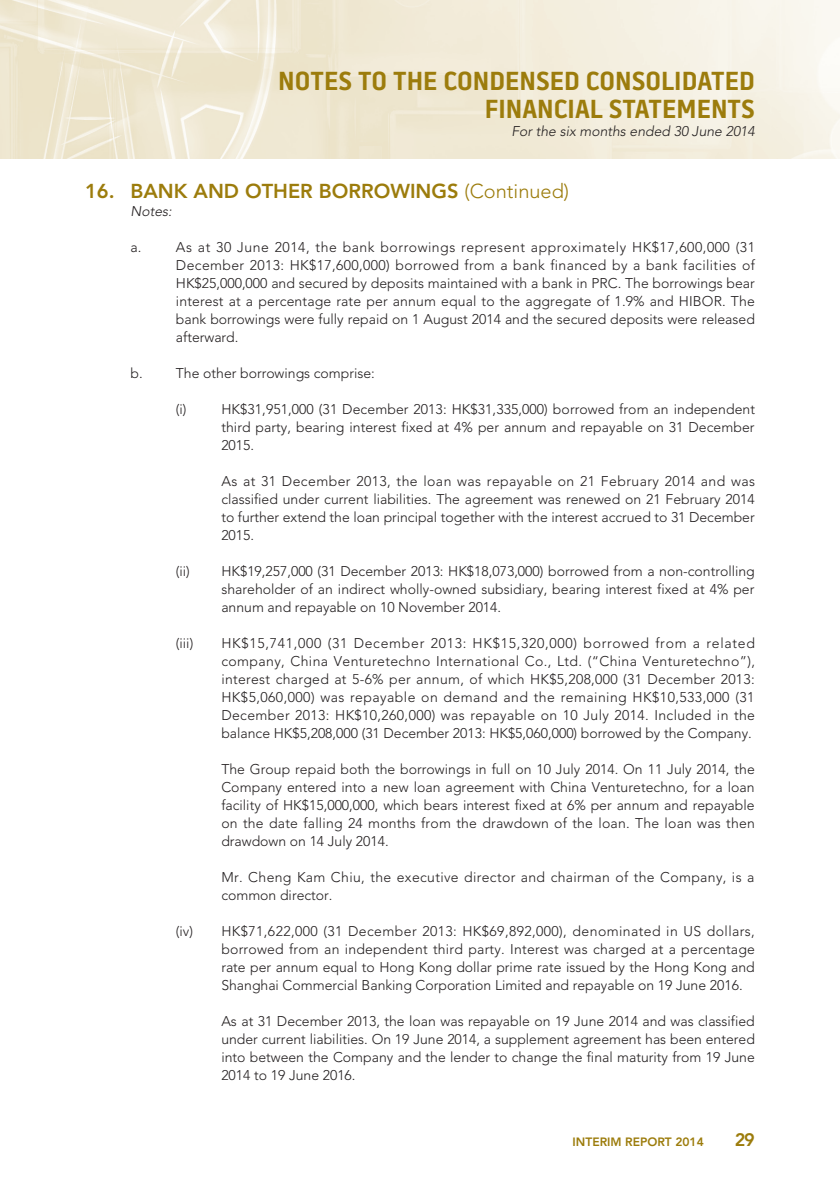
<style>
.page{position:relative;width:840px;height:1191px;background:#fff}
.page>*{position:absolute;margin:0;border:0;box-sizing:border-box;transform-origin:0 0}
.t1{font:700 26px/28px "Battersea";color:#9c7c0c;text-align:right}
.t2{font:800 20px "Avenir LT Std";color:#9c7c0c}
.t3{font:800 18px "Avenir LT Std";color:#9c7c0c}
.t4{font:300 14px/18px "Avenir LT Std";color:#231f20;text-align:justify}
.t5{font:300 14px/18px "Avenir LT Std";letter-spacing:.025em;color:#231f20}
.t6{font:italic 300 14px "Avenir LT Std";color:#231f20}
.t7{font:800 12px "Avenir LT Std";color:#9c7c0c}
.s1{font-weight:300}
</style>
<div class="page">
<img style="left:0;top:0;width:839px;height:159px">
<h1 class="t1" style="left:278px;top:67px;width:478px">NOTES TO THE CONDENSED CONSOLIDATED<br>FINANCIAL STATEMENTS</h1>
<p class="t6" style="left:511px;top:123px;width:245px">For the six months ended 30 June 2014</p>
<h2 class="t2" style="left:85px;top:179px;width:485px">16. BANK AND OTHER BORROWINGS <span class="s1">(Continued)</span></h2>
<p class="t6" style="left:130px;top:203px;width:43px">Notes:</p>
<p class="t4" style="left:130px;top:238px;width:12px">a.</p>
<p class="t4" style="left:176px;top:238px;width:580px">As at 30 June 2014, the bank borrowings represent approximately HK$17,600,000 (31<br>December 2013: HK$17,600,000) borrowed from a bank financed by a bank facilities of HK$25,000,000 and secured by deposits maintained with a bank in PRC. The borrowings bear interest at a percentage rate per annum equal to the aggregate of 1.9% and HIBOR. The bank borrowings were fully repaid on 1 August 2014 and the secured deposits were released afterward.</p>
<p class="t4" style="left:130px;top:364px;width:246px">b. The other borrowings comprise:</p>
<p class="t4" style="left:176px;top:400px;width:12px">(i)</p>
<p class="t4" style="left:221px;top:400px;width:535px">HK$31,951,000 (31 December 2013: HK$31,335,000) borrowed from an independent third party, bearing interest fixed at 4% per annum and repayable on 31 December 2015.</p>
<p class="t4" style="left:221px;top:472px;width:535px">As at 31 December 2013, the loan was repayable on 21 February 2014 and was classified under current liabilities. The agreement was renewed on 21 February 2014 to further extend the loan principal together with the interest accrued to 31 December 2015.</p>
<p class="t4" style="left:221px;top:562px;width:534px;text-indent:-45px">(ii) HK$19,257,000 (31 December 2013: HK$18,073,000) borrowed from a non-controlling shareholder of an indirect wholly-owned subsidiary, bearing interest fixed at 4% per annum and repayable on 10 November 2014.</p>
<p class="t4" style="left:176px;top:634px;width:19px">(iii)</p>
<p class="t4" style="left:221px;top:634px;width:535px">HK$15,741,000 (31 December 2013: HK$15,320,000) borrowed from a related company, China Venturetechno International Co., Ltd. (“China Venturetechno”), interest charged at 5-6% per annum, of which HK$5,208,000 (31 December 2013:<br>HK$5,060,000) was repayable on demand and the remaining HK$10,533,000 (31<br>December 2013: HK$10,260,000) was repayable on 10 July 2014. Included in the balance HK$5,208,000 (31 December 2013: HK$5,060,000) borrowed by the Company.</p>
<p class="t4" style="left:221px;top:760px;width:535px">The Group repaid both the borrowings in full on 10 July 2014. On 11 July 2014, the Company entered into a new loan agreement with China Venturetechno, for a loan facility of HK$15,000,000, which bears interest fixed at 6% per annum and repayable on the date falling 24 months from the drawdown of the loan. The loan was then drawdown on 14 July 2014.</p>
<p class="t5" style="left:221px;top:868px;width:534px">Mr. Cheng Kam Chiu, the executive director and chairman of the Company, is a common director.</p>
<p class="t4" style="left:221px;top:922px;width:535px;text-indent:-45px">(iv) HK$71,622,000 (31 December 2013: HK$69,892,000), denominated in US dollars, borrowed from an independent third party. Interest was charged at a percentage rate per annum equal to Hong Kong dollar prime rate issued by the Hong Kong and Shanghai Commercial Banking Corporation Limited and repayable on 19 June 2016.</p>
<p class="t4" style="left:221px;top:1012px;width:534px">As at 31 December 2013, the loan was repayable on 19 June 2014 and was classified under current liabilities. On 19 June 2014, a supplement agreement has been entered into between the Company and the lender to change the final maturity from 19 June 2014 to 19 June 2016.</p>
<p class="t7" style="left:572px;top:1134px;width:133px">INTERIM REPORT 2014</p>
<p class="t3" style="left:734px;top:1128px;width:22px">29</p>
</div>
